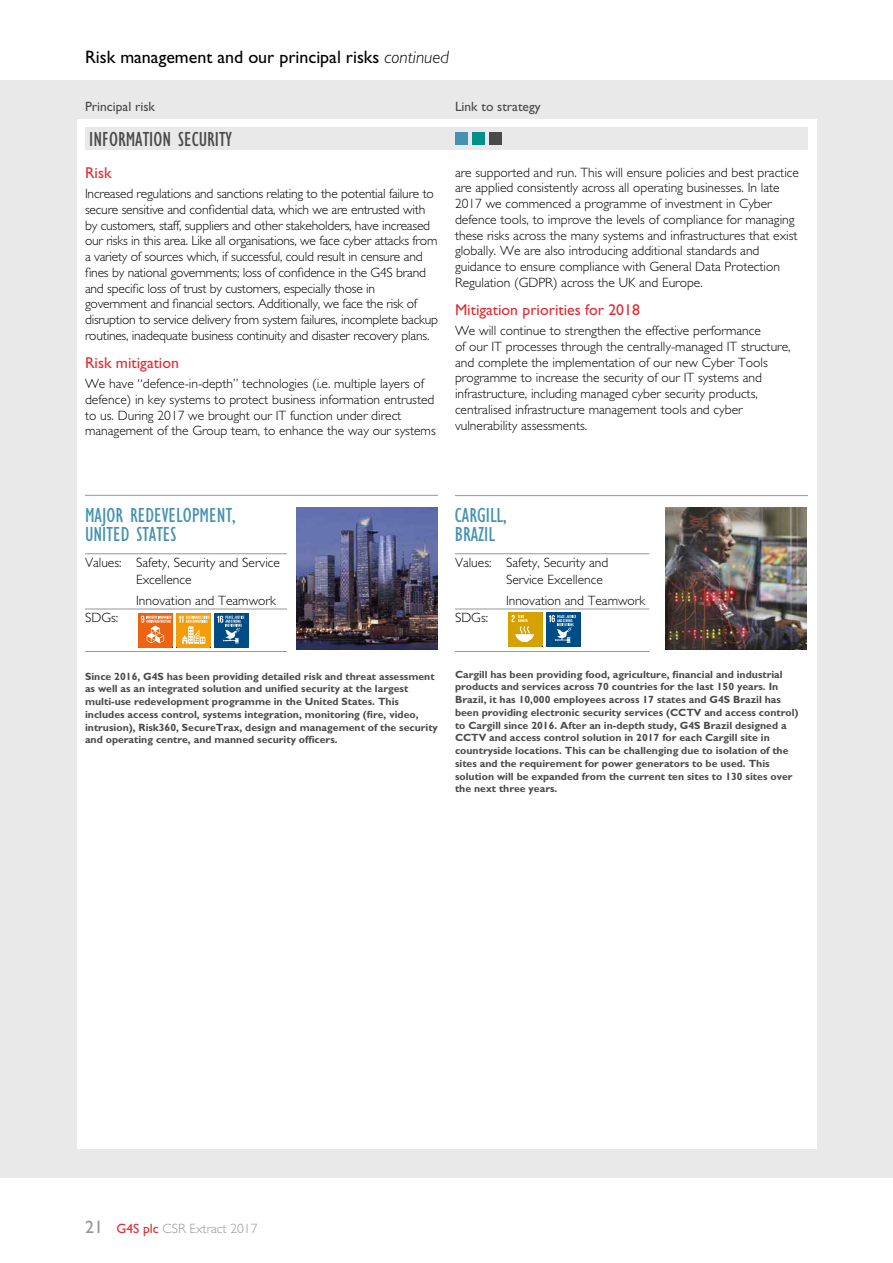
<style>
.page{position:relative;width:893px;height:1263px;background:#fff}
.page>*{position:absolute;margin:0;border:0;box-sizing:border-box;transform-origin:0 0}
.t1{font:condensed 21px/18.8px "Gill Sans Std";color:#4592b1}
.t2{font:condensed 21px "Gill Sans Std";color:#4a4a49}
.t3{font:18px "Gill Sans Std";color:#000}
.t4{font:15.75px "Gill Sans Std";color:#e62a32}
.t5{font:300 13.5px/15.8px "Gill Sans Std";color:#000}
.t6{font:13.5px "Gill Sans Std";color:#4a4a49}
.t7{font:300 13.5px "Gill Sans Std";color:#94969a}
.t8{font:700 10.5px/12.8px "Gill Sans Std";color:#4a4a49}
.s1{font-weight:300;font-style:italic}
.s2{font-weight:400;font-size:18px}
.s3{font-weight:400;color:#e62a32}
</style>
<div class="page">
<div style="left:0;top:81px;width:893px;height:1097px;background:#e9e9ea"></div>
<div style="left:77px;top:119px;width:739px;height:1029px;background:#fff"></div>
<div style="left:85px;top:128px;width:723px;height:22px;background:#e9e9ea"></div>
<div style="left:455px;top:133px;width:13px;height:12px;background:#4592b1"></div>
<div style="left:472px;top:133px;width:13px;height:12px;background:#008f89"></div>
<div style="left:489px;top:133px;width:13px;height:12px;background:#4a4a49"></div>
<img style="left:296px;top:508px;width:142px;height:141px">
<hr style="left:85px;top:495px;width:353px;height:1px;background:#94969a">
<hr style="left:85px;top:651px;width:51px;height:1px;background:#94969a">
<hr style="left:136px;top:651px;width:151px;height:1px;background:#94969a">
<hr style="left:85px;top:553px;width:51px;height:1px;background:#94969a">
<hr style="left:136px;top:553px;width:151px;height:1px;background:#94969a">
<hr style="left:85px;top:609px;width:51px;height:1px;background:#94969a">
<hr style="left:136px;top:609px;width:151px;height:1px;background:#94969a">
<img style="left:665px;top:508px;width:142px;height:141px">
<hr style="left:455px;top:495px;width:353px;height:1px;background:#94969a">
<hr style="left:455px;top:651px;width:51px;height:1px;background:#94969a">
<hr style="left:506px;top:651px;width:143px;height:1px;background:#94969a">
<hr style="left:455px;top:553px;width:51px;height:1px;background:#94969a">
<hr style="left:506px;top:553px;width:143px;height:1px;background:#94969a">
<hr style="left:455px;top:609px;width:51px;height:1px;background:#94969a">
<hr style="left:506px;top:609px;width:143px;height:1px;background:#94969a">
<svg style="left:138px;top:613px;width:111px;height:35px;background:#b38f63"></svg>
<div style="left:508px;top:612px;width:34px;height:34px;background:#d6a102"></div>
<svg style="left:508px;top:615px;width:26px;height:32px"></svg>
<svg style="left:542px;top:612px;width:39px;height:35px"></svg>
<h2 class="t3" style="left:85px;top:47px;width:365px">Risk management and our principal risks <span class="s1">continued</span></h2>
<p class="t6" style="left:85px;top:98px;width:71px">Principal risk</p>
<p class="t6" style="left:455px;top:98px;width:87px">Link to strategy</p>
<h1 class="t2" style="left:89px;top:128px;width:144px">INFORMATION SECURITY</h1>
<p class="t4" style="left:85px;top:164px;width:28px">Risk</p>
<p class="t5" style="left:85px;top:186px;width:354px">Increased regulations and sanctions relating to the potential failure to secure sensitive and confidential data, which we are entrusted with by customers, staff, suppliers and other stakeholders, have increased our risks in this area. Like all organisations, we face cyber attacks from a variety of sources which, if successful, could result in censure and fines by national governments; loss of confidence in the G4S brand and specific loss of trust by customers, especially those in government and financial sectors. Additionally, we face the risk of disruption to service delivery from system failures, incomplete backup routines, inadequate business continuity and disaster recovery plans.</p>
<p class="t4" style="left:85px;top:354px;width:95px">Risk mitigation</p>
<p class="t5" style="left:85px;top:376px;width:352px">We have “defence-in-depth” technologies (i.e. multiple layers of defence) in key systems to protect business information entrusted to us. During 2017 we brought our IT function under direct management of the Group team, to enhance the way our systems</p>
<p class="t5" style="left:455px;top:164px;width:345px">are supported and run. This will ensure policies and best practice are applied consistently across all operating businesses. In late 2017 we commenced a programme of investment in Cyber defence tools, to improve the levels of compliance for managing these risks across the many systems and infrastructures that exist globally. We are also introducing additional standards and guidance to ensure compliance with General Data Protection Regulation (GDPR) across the UK and Europe.</p>
<p class="t4" style="left:455px;top:301px;width:186px">Mitigation priorities for 2018</p>
<p class="t5" style="left:455px;top:323px;width:337px">We will continue to strengthen the effective performance<br>of our IT processes through the centrally-managed IT structure, and complete the implementation of our new Cyber Tools programme to increase the security of our IT systems and infrastructure, including managed cyber security products, centralised infrastructure management tools and cyber vulnerability assessments.</p>
<h1 class="t1" style="left:85px;top:506px;width:152px">MAJOR REDEVELOPMENT,<br>UNITED STATES</h1>
<h1 class="t1" style="left:455px;top:506px;width:53px">CARGILL,<br>BRAZIL</h1>
<p class="t5" style="left:136px;top:555px;width:145px;line-height:16.5px;text-indent:-51px">Values: Safety, Security and Service<br>Excellence</p>
<p class="t5" style="left:136px;top:592px;width:141px">Innovation and Teamwork</p>
<p class="t5" style="left:85px;top:610px;width:35px">SDGs:</p>
<p class="t5" style="left:506px;top:555px;width:104px;line-height:16.5px;text-indent:-51px">Values: Safety, Security and<br>Service Excellence</p>
<p class="t5" style="left:506px;top:592px;width:141px">Innovation and Teamwork</p>
<p class="t5" style="left:455px;top:610px;width:35px">SDGs:</p>
<p class="t8" style="left:85px;top:670px;width:354px">Since 2016, G4S has been providing detailed risk and threat assessment as well as an integrated solution and unified security at the largest multi-use redevelopment programme in the United States. This includes access control, systems integration, monitoring (fire, video, intrusion), Risk360, SecureTrax, design and management of the security and operating centre, and manned security officers.</p>
<p class="t8" style="left:455px;top:668px;width:345px">Cargill has been providing food, agriculture, financial and industrial products and services across 70 countries for the last 150 years. In Brazil, it has 10,000 employees across 17 states and G4S Brazil has been providing electronic security services (CCTV and access control) to Cargill since 2016. After an in-depth study, G4S Brazil designed a CCTV and access control solution in 2017 for each Cargill site in countryside locations. This can be challenging due to isolation of the sites and the requirement for power generators to be used. This solution will be expanded from the current ten sites to 130 sites over the next three years.</p>
<p class="t7" style="left:85px;top:1220px;width:174px"><span class="s2">21</span> <span class="s3">G4S plc</span> CSR Extract 2017</p>
</div>
